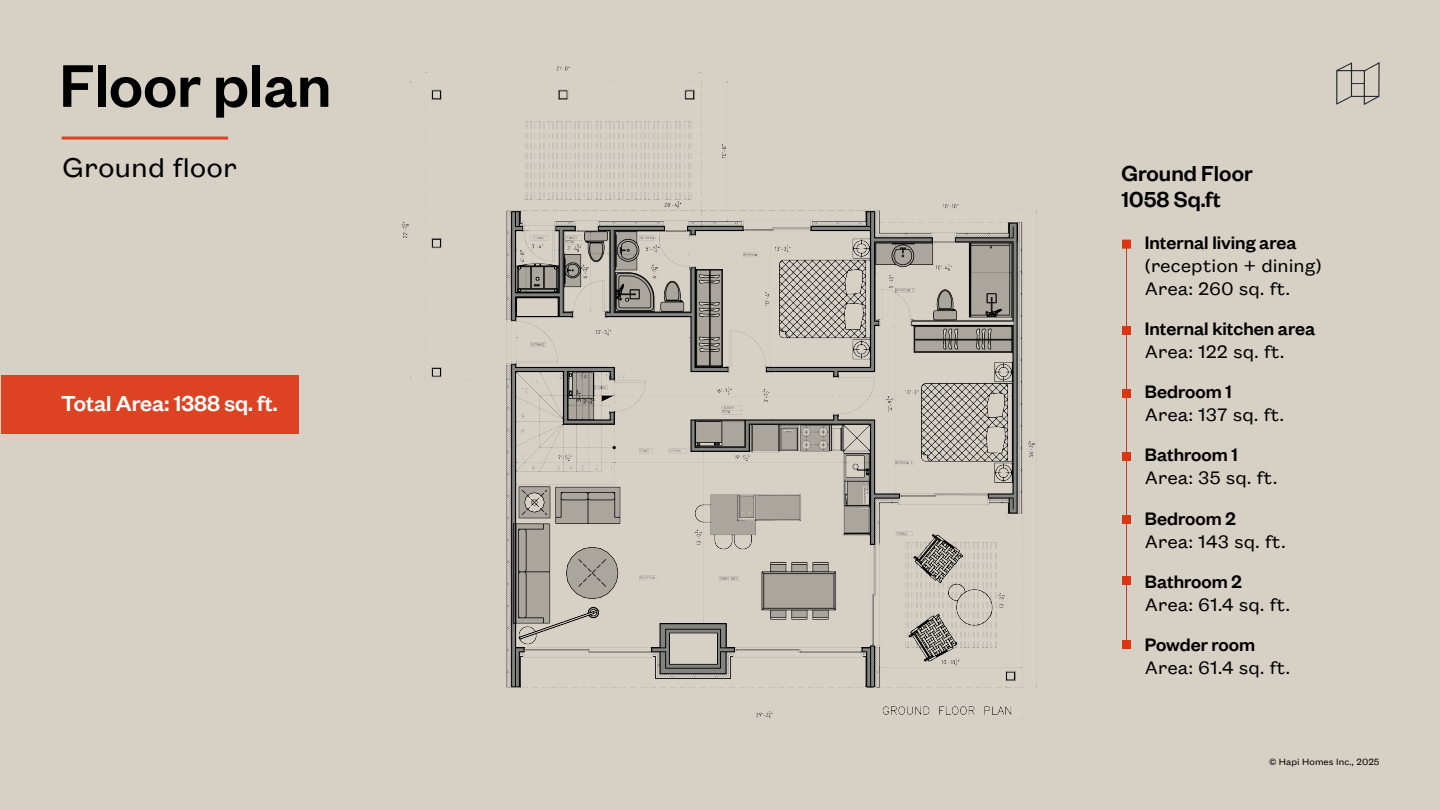
<style>
.page{position:relative;width:1440px;height:810px;background:#d6d0c5}
.page>*{position:absolute;margin:0;border:0;box-sizing:border-box;transform-origin:0 0}
.t1{font:66px "Founders Grotesk Med";color:#000}
.t2{font:30px "Founders Gtsk Txt";color:#000}
.t3{font:24px "Founders Grotesk Med";color:#fff}
.t4{font:24px/26px "Founders Grotesk Med";color:#000}
.t5{font:20px/23px "Founders Gtsk Txt";color:#000}
.t6{font:20px "Founders Grotesk Med";color:#000}
.t7{font:10px "Founders Gtsk Txt";color:#000}
</style>
<div class="page">
<img style="left:401px;top:66px;width:636px;height:654px">
<svg style="left:1336px;top:62px;width:44px;height:43px"></svg>
<hr style="left:62px;top:137px;width:166px;height:3px;background:#dd4223">
<div style="left:1px;top:376px;width:298px;height:58px;background:#dd4223"></div>
<hr style="left:1126px;top:246px;width:1px;height:399px;background:#db3513">
<svg style="left:1122px;top:240px;width:9px;height:9px"></svg>
<div style="left:1122px;top:326px;width:9px;height:9px;background:#db3513"></div>
<div style="left:1122px;top:389px;width:9px;height:9px;background:#db3513"></div>
<div style="left:1122px;top:452px;width:9px;height:9px;background:#db3513"></div>
<div style="left:1122px;top:515px;width:9px;height:9px;background:#db3513"></div>
<div style="left:1122px;top:576px;width:9px;height:9px;background:#db3513"></div>
<div style="left:1122px;top:640px;width:9px;height:9px;background:#db3513"></div>
<h1 class="t1" style="left:60px;top:45px;width:273px">Floor plan</h1>
<h2 class="t2" style="left:62px;top:147px;width:177px">Ground floor</h2>
<p class="t3" style="left:61px;top:389px;width:218px">Total Area: 1388 sq. ft.</p>
<p class="t4" style="left:1122px;top:159px;width:133px">Ground Floor<br>1058 Sq.ft</p>
<p class="t6" style="left:1145px;top:230px;width:153px">Internal living area</p>
<p class="t5" style="left:1145px;top:253px;width:178px">(reception + dining)<br>Area: 260 sq. ft.</p>
<p class="t6" style="left:1145px;top:316px;width:172px">Internal kitchen area</p>
<p class="t5" style="left:1145px;top:339px;width:141px">Area: 122 sq. ft.</p>
<p class="t6" style="left:1145px;top:379px;width:89px">Bedroom 1</p>
<p class="t5" style="left:1145px;top:402px;width:141px">Area: 137 sq. ft.</p>
<p class="t6" style="left:1145px;top:443px;width:94px">Bathroom 1</p>
<p class="t5" style="left:1145px;top:465px;width:134px">Area: 35 sq. ft.</p>
<p class="t6" style="left:1145px;top:506px;width:92px">Bedroom 2</p>
<p class="t5" style="left:1145px;top:528px;width:142px">Area: 143 sq. ft.</p>
<p class="t6" style="left:1145px;top:569px;width:98px">Bathroom 2</p>
<p class="t5" style="left:1145px;top:591px;width:147px">Area: 61.4 sq. ft.</p>
<p class="t6" style="left:1145px;top:632px;width:112px">Powder room</p>
<p class="t5" style="left:1145px;top:655px;width:147px">Area: 61.4 sq. ft.</p>
<p class="t7" style="left:1269px;top:755px;width:112px">© Hapi Homes Inc., 2025</p>
</div>
